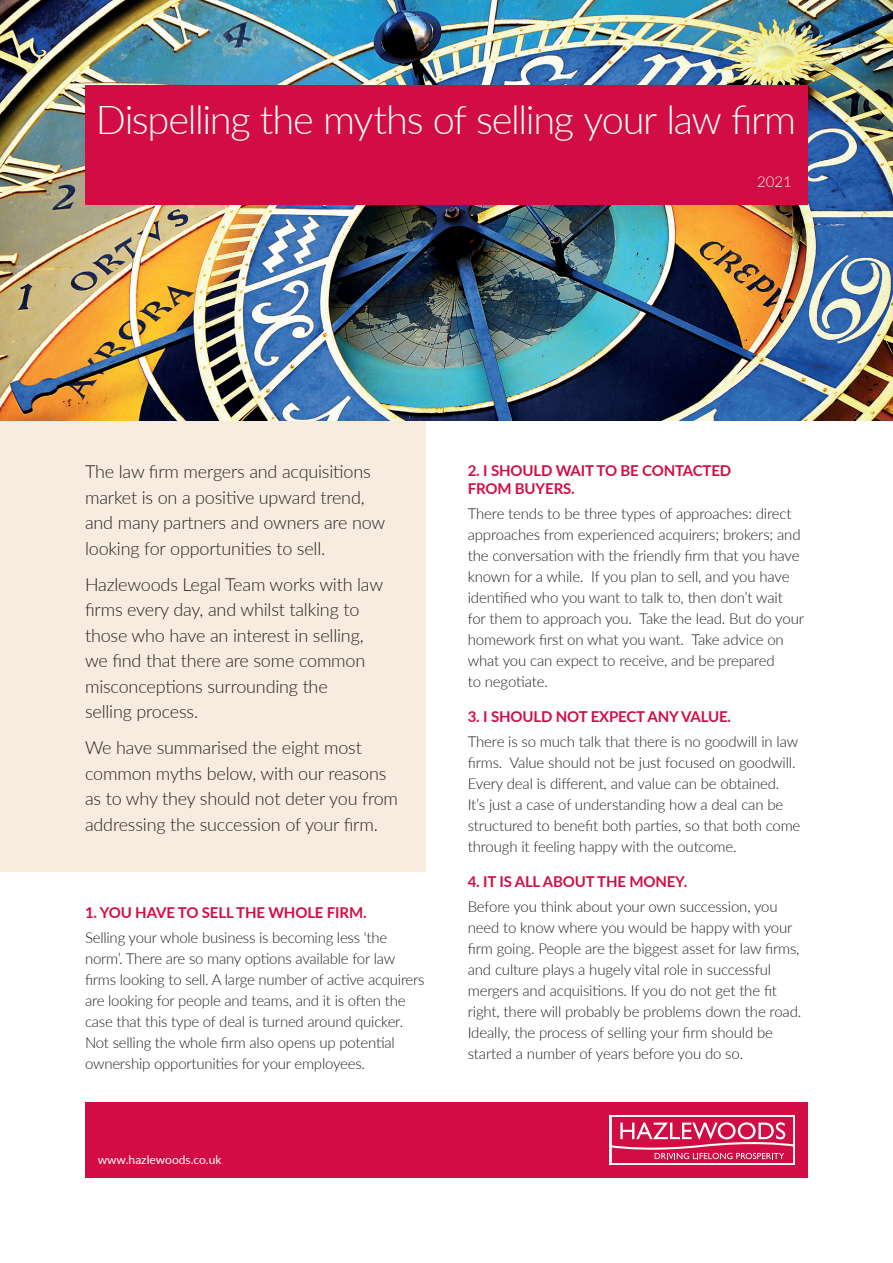
<style>
.page{position:relative;width:893px;height:1263px;background:#fff}
.page>*{position:absolute;margin:0;border:0;box-sizing:border-box;transform-origin:0 0}
.t1{font:300 39.75px "Lato";letter-spacing:-.035em;color:#fff}
.t2{font:300 18px/25.5px "Lato";letter-spacing:-.01em;color:#231f20}
.t3{font:300 15px/21px "Lato";letter-spacing:-.01em;color:#231f20}
.t4{font:700 15px/18px "Lato";letter-spacing:-.01em;color:#d20d44}
.t5{font:300 15px "Lato";color:#fff}
.t6{font:12px "Lato";color:#fff}
</style>
<div class="page">
<div style="left:0;top:421px;width:425px;height:451px;background:#f8ece0"></div>
<img style="left:0;top:0;width:893px;height:421px">
<div style="left:85px;top:85px;width:723px;height:119px;background:#d20d44"></div>
<div style="left:85px;top:1102px;width:723px;height:76px;background:#d20d44"></div>
<div style="left:610px;top:1115px;width:185px;height:50px;background:linear-gradient(to right,#fae5eb,#fae5eb)"></div>
<svg style="left:612px;top:1117px;width:181px;height:46px"></svg>
<h1 class="t1" style="left:96px;top:92px;width:702px">Dispelling the myths of selling your law firm</h1>
<p class="t5" style="left:757px;top:172px;width:36px">2021</p>
<p class="t2" style="left:85px;top:458px;width:302px">The law firm mergers and acquisitions market is on a positive upward trend, and many partners and owners are now looking for opportunities to sell.</p>
<p class="t2" style="left:85px;top:571px;width:300px">Hazlewoods Legal Team works with law firms every day, and whilst talking to those who have an interest in selling, we find that there are some common misconceptions surrounding the<br>selling process.</p>
<p class="t2" style="left:85px;top:734px;width:314px">We have summarised the eight most common myths below, with our reasons as to why they should not deter you from addressing the succession of your firm.</p>
<p class="t4" style="left:85px;top:902px;width:283px">1. YOU HAVE TO SELL THE WHOLE FIRM.</p>
<p class="t3" style="left:85px;top:926px;width:341px">Selling your whole business is becoming less ‘the norm’. There are so many options available for law firms looking to sell. A large number of active acquirers are looking for people and teams, and it is often the case that this type of deal is turned around quicker.<br>Not selling the whole firm also opens up potential ownership opportunities for your employees.</p>
<p class="t6" style="left:98px;top:1151px;width:125px">www.hazlewoods.co.uk</p>
<p class="t4" style="left:468px;top:460px;width:265px">2. I SHOULD WAIT TO BE CONTACTED<br>FROM BUYERS.</p>
<p class="t3" style="left:468px;top:502px;width:338px">There tends to be three types of approaches: direct approaches from experienced acquirers; brokers; and the conversation with the friendly firm that you have known for a while. If you plan to sell, and you have identified who you want to talk to, then don’t wait for them to approach you. Take the lead. But do your homework first on what you want. Take advice on what you can expect to receive, and be prepared<br>to negotiate.</p>
<p class="t4" style="left:468px;top:707px;width:265px">3. I SHOULD NOT EXPECT ANY VALUE.</p>
<p class="t3" style="left:468px;top:731px;width:334px">There is so much talk that there is no goodwill in law firms. Value should not be just focused on goodwill.<br>Every deal is different, and value can be obtained.<br>It’s just a case of understanding how a deal can be structured to benefit both parties, so that both come through it feeling happy with the outcome.</p>
<p class="t4" style="left:468px;top:872px;width:221px">4. IT IS ALL ABOUT THE MONEY.</p>
<p class="t3" style="left:468px;top:896px;width:335px">Before you think about your own succession, you need to know where you would be happy with your firm going. People are the biggest asset for law firms, and culture plays a hugely vital role in successful mergers and acquisitions. If you do not get the fit right, there will probably be problems down the road.<br>Ideally, the process of selling your firm should be started a number of years before you do so.</p>
</div>
